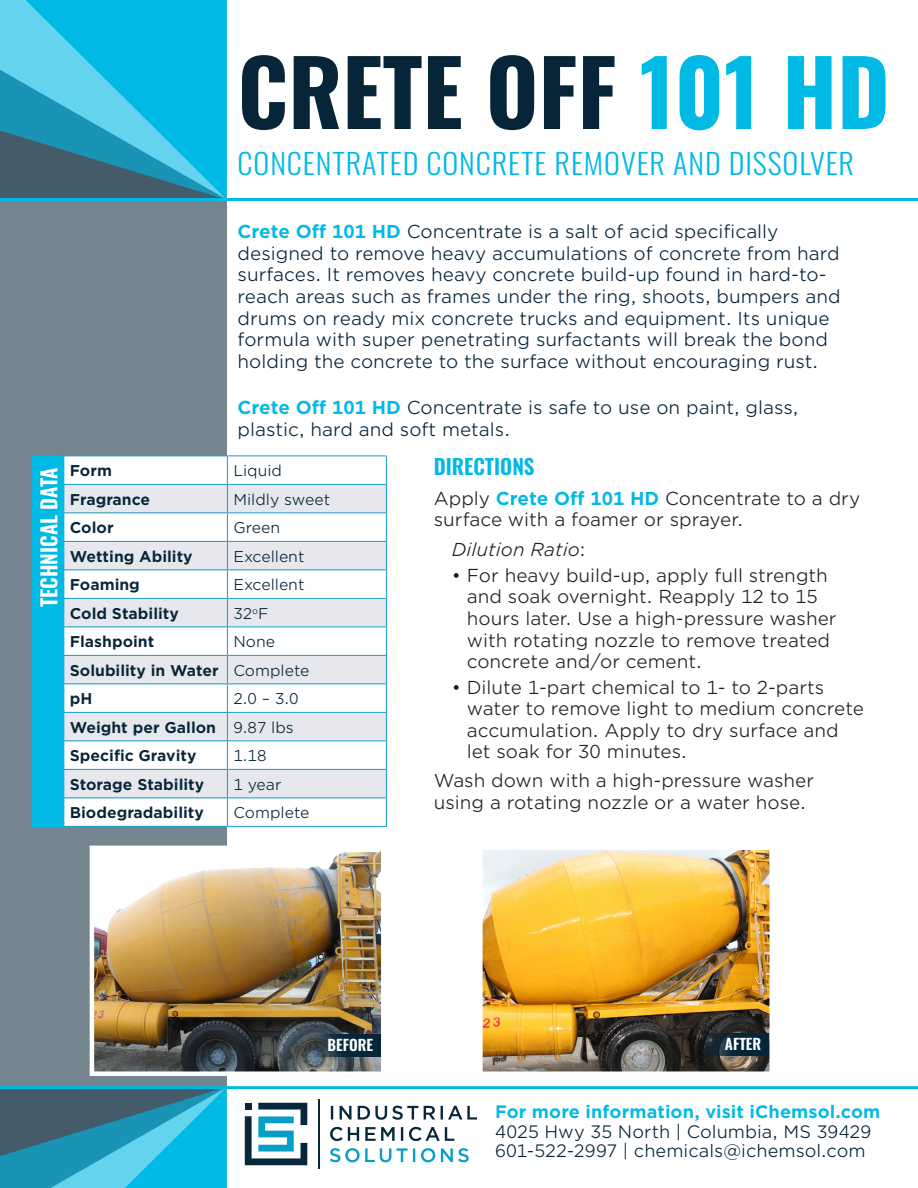
<style>
.page{position:relative;width:918px;height:1188px;background:#fff}
.page>*{position:absolute;margin:0;border:0;box-sizing:border-box;transform-origin:0 0}
.t1{font:700 90px "Oswald";color:#062539}
.t2{font:300 28.5px "Oswald";letter-spacing:.03em;color:#00b9e4;scale:1.06 1}
.t3{font:600 21px "Oswald";color:#fff}
.t4{font:600 21px "Oswald";color:#00b9e4}
.t5{font:18px/21.6px "Gotham Office";color:#062539}
.t6{font:18px/21.6px "Gotham Office";color:#231f20}
.t7{font:italic 18px "Gotham Office";color:#231f20}
.t8{font:17.25px "Gotham Office";color:#072538}
.t9{font:700 17.25px "Gotham Office";letter-spacing:.005em;color:#00b9e4}
.t10{font:700 15px "Gotham Office";color:#072538}
.t11{font:15px "Gotham Office";color:#072538}
.t12{font:600 15px "Oswald";color:#fff}
.s1{color:#00b9e4}
.s2{font-weight:700;color:#00b9e4}
.s3{font-style:normal}
</style>
<div class="page">
<div style="left:0;top:200px;width:227px;height:887px;background:#748590"></div>
<svg style="left:330px;top:1148px;width:139px;height:14px"></svg>
<svg style="left:330px;top:1127px;width:124px;height:14px"></svg>
<svg style="left:331px;top:1106px;width:146px;height:14px"></svg>
<svg style="left:245px;top:1103px;width:62px;height:62px"></svg>
<hr style="left:318px;top:1099px;width:2px;height:70px;background:#07273a">
<svg style="left:0;top:0;width:227px;height:198px;background:#26aaca"></svg>
<svg style="left:0;top:1089px;width:227px;height:99px;background:#2e94b0"></svg>
<hr style="left:0;top:198px;width:918px;height:3px;background:#00b9e4">
<hr style="left:0;top:1086px;width:918px;height:3px;background:#00b9e4">
<img style="left:89px;top:845px;width:292px;height:231px">
<svg style="left:314px;top:1034px;width:67px;height:22px"></svg>
<img style="left:482px;top:850px;width:288px;height:222px">
<svg style="left:703px;top:1034px;width:66px;height:22px"></svg>
<div style="left:64px;top:457px;width:322px;height:369px;background:#fff"></div>
<svg style="left:64px;top:485px;width:322px;height:313px;fill:#e6e8ed"></svg>
<hr style="left:63px;top:456px;width:164px;height:1px;background:#169ec7">
<hr style="left:227px;top:456px;width:160px;height:1px;background:#169ec7">
<hr style="left:63px;top:541px;width:164px;height:1px;background:#169ec7">
<hr style="left:227px;top:541px;width:160px;height:1px;background:#169ec7">
<hr style="left:63px;top:570px;width:164px;height:1px;background:#169ec7">
<hr style="left:227px;top:570px;width:160px;height:1px;background:#169ec7">
<hr style="left:63px;top:598px;width:164px;height:1px;background:#169ec7">
<hr style="left:227px;top:598px;width:160px;height:1px;background:#169ec7">
<hr style="left:63px;top:627px;width:164px;height:1px;background:#169ec7">
<hr style="left:227px;top:627px;width:160px;height:1px;background:#169ec7">
<hr style="left:63px;top:655px;width:164px;height:1px;background:#169ec7">
<hr style="left:227px;top:655px;width:160px;height:1px;background:#169ec7">
<hr style="left:63px;top:684px;width:164px;height:1px;background:#169ec7">
<hr style="left:227px;top:684px;width:160px;height:1px;background:#169ec7">
<hr style="left:63px;top:712px;width:164px;height:1px;background:#169ec7">
<hr style="left:227px;top:712px;width:160px;height:1px;background:#169ec7">
<hr style="left:63px;top:741px;width:164px;height:1px;background:#169ec7">
<hr style="left:227px;top:741px;width:160px;height:1px;background:#169ec7">
<hr style="left:63px;top:769px;width:164px;height:1px;background:#169ec7">
<hr style="left:227px;top:769px;width:160px;height:1px;background:#169ec7">
<hr style="left:63px;top:798px;width:164px;height:1px;background:#169ec7">
<hr style="left:227px;top:798px;width:160px;height:1px;background:#169ec7">
<hr style="left:63px;top:826px;width:164px;height:1px;background:#169ec7">
<hr style="left:227px;top:826px;width:160px;height:1px;background:#169ec7">
<hr style="left:63px;top:484px;width:164px;height:1px;background:#169ec7">
<hr style="left:63px;top:513px;width:164px;height:1px;background:#169ec7">
<hr style="left:227px;top:484px;width:160px;height:1px;background:#169ec7">
<svg style="left:227px;top:456px;width:1px;height:370px"></svg>
<svg style="left:386px;top:456px;width:1px;height:370px"></svg>
<hr style="left:227px;top:513px;width:160px;height:1px;background:#169ec7">
<div style="left:32px;top:456px;width:32px;height:371px;background:#00b9e4"></div>
<p class="t1" style="left:238px;top:45px;width:654px">CRETE OFF <span class="s1">101 HD</span></p>
<p class="t2" style="left:238px;top:138px;width:583px">CONCENTRATED CONCRETE REMOVER AND DISSOLVER</p>
<p class="t3" style="left:38px;top:607px;width:141px;rotate:-90deg">TECHNICAL DATA</p>
<p class="t5" style="left:238px;top:220px;width:605px"><span class="s2">Crete Off 101 HD</span> Concentrate is a salt of acid specifically designed to remove heavy accumulations of concrete from hard surfaces. It removes heavy concrete build-up found in hard-to&shy;reach areas such as frames under the ring, shoots, bumpers and drums on ready mix concrete trucks and equipment. Its unique formula with super penetrating surfactants will break the bond holding the concrete to the surface without encouraging rust.</p>
<p class="t5" style="left:238px;top:396px;width:562px"><span class="s2">Crete Off 101 HD</span> Concentrate is safe to use on paint, glass, plastic, hard and soft metals.</p>
<p class="t10" style="left:70px;top:460px;width:44px">Form</p>
<p class="t11" style="left:233px;top:461px;width:50px">Liquid</p>
<p class="t10" style="left:70px;top:489px;width:82px">Fragrance</p>
<p class="t11" style="left:233px;top:489px;width:98px">Mildly sweet</p>
<p class="t10" style="left:70px;top:517px;width:45px">Color</p>
<p class="t11" style="left:233px;top:518px;width:48px">Green</p>
<p class="t10" style="left:70px;top:546px;width:124px">Wetting Ability</p>
<p class="t11" style="left:233px;top:546px;width:73px">Excellent</p>
<p class="t10" style="left:70px;top:574px;width:72px">Foaming</p>
<p class="t11" style="left:233px;top:575px;width:73px">Excellent</p>
<p class="t10" style="left:70px;top:603px;width:111px">Cold Stability</p>
<p class="t11" style="left:233px;top:603px;width:37px">32<sup>o</sup>F</p>
<p class="t10" style="left:70px;top:631px;width:86px">Flashpoint</p>
<p class="t11" style="left:233px;top:632px;width:43px">None</p>
<p class="t10" style="left:70px;top:660px;width:150px">Solubility in Water</p>
<p class="t11" style="left:233px;top:660px;width:78px">Complete</p>
<p class="t10" style="left:70px;top:688px;width:24px">pH</p>
<p class="t11" style="left:233px;top:689px;width:67px">2.0 – 3.0</p>
<p class="t10" style="left:70px;top:717px;width:148px">Weight per Gallon</p>
<p class="t11" style="left:233px;top:717px;width:62px">9.87 lbs</p>
<p class="t10" style="left:70px;top:745px;width:128px">Specific Gravity</p>
<p class="t11" style="left:233px;top:746px;width:35px">1.18</p>
<p class="t10" style="left:70px;top:774px;width:136px">Storage Stability</p>
<p class="t11" style="left:233px;top:774px;width:50px">1 year</p>
<p class="t10" style="left:70px;top:802px;width:136px">Biodegradability</p>
<p class="t11" style="left:233px;top:803px;width:78px">Complete</p>
<p class="t4" style="left:434px;top:455px;width:102px">DIRECTIONS</p>
<p class="t6" style="left:434px;top:487px;width:428px">Apply <span class="s2">Crete Off 101 HD</span> Concentrate to a dry surface with a foamer or sprayer.</p>
<p class="t7" style="left:452px;top:538px;width:135px">Dilution Ratio<span class="s3">:</span></p>
<p class="t6" style="left:467px;top:564px;width:371px;text-indent:-15px">• For heavy build-up, apply full strength and soak overnight. Reapply 12 to 15 hours later. Use a high-pressure washer with rotating nozzle to remove treated concrete and/or cement.</p>
<p class="t6" style="left:467px;top:676px;width:399px;text-indent:-15px">• Dilute 1-part chemical to 1- to 2-parts water to remove light to medium concrete accumulation. Apply to dry surface and let soak for 30 minutes.</p>
<p class="t6" style="left:434px;top:769px;width:382px">Wash down with a high-pressure washer using a rotating nozzle or a water hose.</p>
<p class="t12" style="left:328px;top:1037px;width:47px">BEFORE</p>
<p class="t12" style="left:725px;top:1036px;width:38px">AFTER</p>
<p class="t9" style="left:495px;top:1100px;width:387px">For more information, visit iChemsol.com</p>
<p class="t8" style="left:495px;top:1120px;width:378px">4025 Hwy 35 North | Columbia, MS 39429</p>
<p class="t8" style="left:495px;top:1140px;width:372px">601-522-2997 | chemicals@ichemsol.com</p>
</div>
